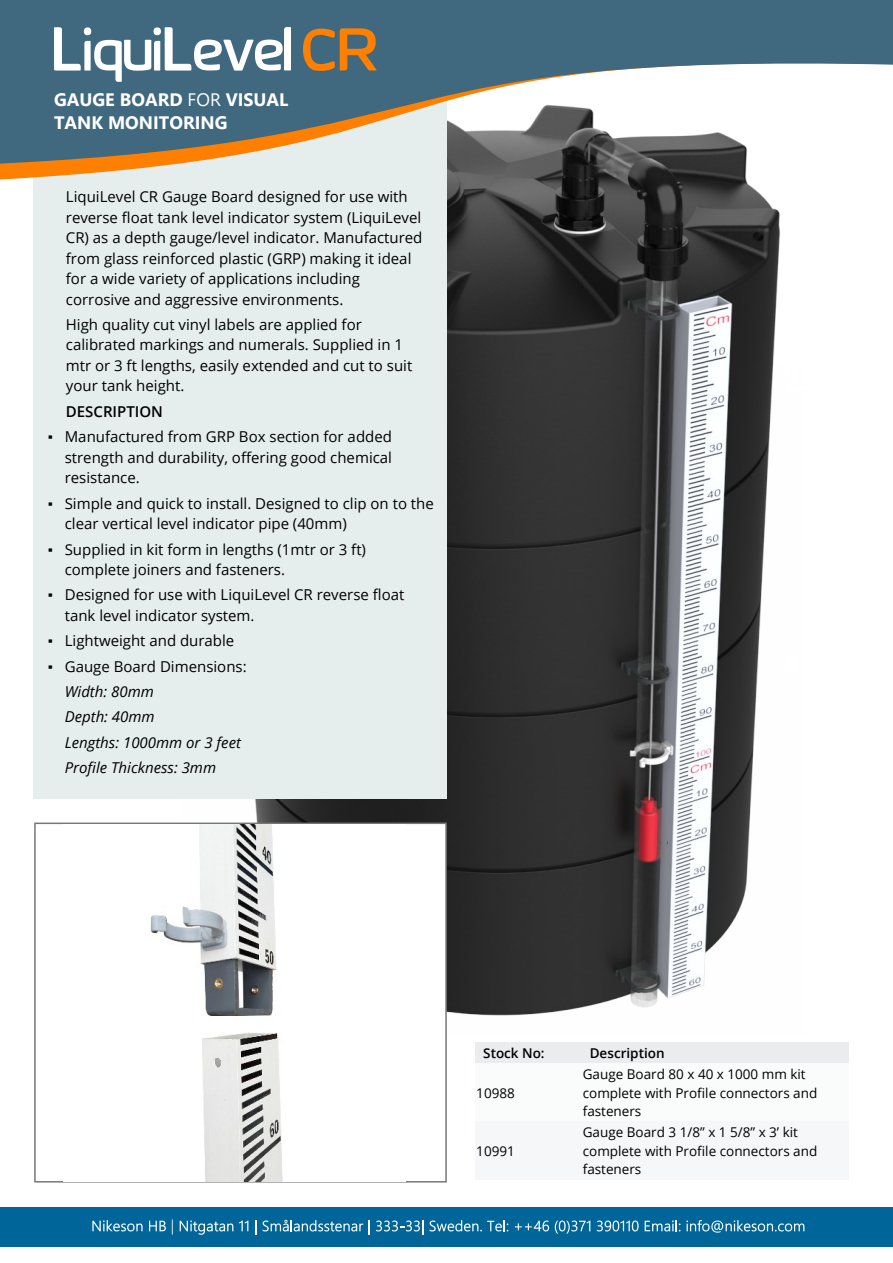
<style>
.page{position:relative;width:893px;height:1263px;background:#fff}
.page>*{position:absolute;margin:0;border:0;box-sizing:border-box;transform-origin:0 0}
.t1{font:700 18px/24px "Segoe UI";color:#fff}
.t2{font:15px/20.4px "Open Sans";color:#000}
.t3{font:italic 15px/25.3px "Open Sans";color:#000}
.t4{font:600 15px "Open Sans";color:#000}
.t5{font:300 15px "Segoe UI";color:#fff}
.t6{font:13.5px/18.5px "Open Sans";color:#000}
.t7{font:600 13.5px "Open Sans";color:#000}
.s1{font-weight:400}
.s2{font-family:"Times New Roman"}
.s3{font-family:"Times New Roman";font-style:normal}
.s4{font-style:normal}
</style>
<div class="page">
<img style="left:177px;top:180px;width:603px;height:836px">
<div style="left:34px;top:822px;width:413px;height:360px;background:#fff;border:2px solid #777"></div>
<img style="left:63px;top:824px;width:343px;height:357px">
<div style="left:33px;top:39px;width:413px;height:759px;background:#e6eded"></div>
<svg style="left:0;top:164px;width:747px;height:16px"></svg>
<svg style="left:0;top:0;width:893px;height:164px;fill:#40697f"></svg>
<svg style="left:54px;top:27px;width:237px;height:55px;background:#7d98a7"></svg>
<div style="left:475px;top:1042px;width:106px;height:21px;background:#eaecee"></div>
<div style="left:581px;top:1042px;width:268px;height:21px;background:#eaecee"></div>
<div style="left:475px;top:1063px;width:106px;height:58px;background:#fafbfb"></div>
<div style="left:581px;top:1063px;width:268px;height:58px;background:#fafbfb"></div>
<div style="left:475px;top:1121px;width:106px;height:59px;background:#f6f7f8"></div>
<div style="left:581px;top:1121px;width:268px;height:59px;background:#f6f7f8"></div>
<div style="left:1px;top:1208px;width:892px;height:39px;background:#069"></div>
<svg style="left:180px;top:1220px;width:53px;height:15px"></svg>
<svg style="left:239px;top:1220px;width:9px;height:11px"></svg>
<svg style="left:255px;top:1220px;width:1px;height:15px"></svg>
<svg style="left:263px;top:1220px;width:100px;height:11px"></svg>
<svg style="left:369px;top:1220px;width:1px;height:15px"></svg>
<svg style="left:376px;top:1220px;width:47px;height:15px"></svg>
<svg style="left:430px;top:1220px;width:78px;height:11px"></svg>
<svg style="left:515px;top:1220px;width:34px;height:11px"></svg>
<svg style="left:555px;top:1220px;width:35px;height:13px"></svg>
<svg style="left:597px;top:1220px;width:42px;height:11px"></svg>
<svg style="left:645px;top:1220px;width:35px;height:11px"></svg>
<svg style="left:686px;top:1220px;width:118px;height:12px"></svg>
<svg style="left:92px;top:1220px;width:51px;height:11px"></svg>
<svg style="left:149px;top:1221px;width:17px;height:10px"></svg>
<svg style="left:303px;top:28px;width:73px;height:43px;background:#967345"></svg>
<p class="t1" style="left:54px;top:89px;width:236px">GAUGE BOARD <span class="s1">FOR</span> VISUAL<br>TANK MONITORING</p>
<p class="t2" style="left:66px;top:188px;width:358px">LiquiLevel CR Gauge Board designed for use with reverse float tank level indicator system (LiquiLevel CR) as a depth gauge/level indicator. Manufactured from glass reinforced plastic (GRP) making it ideal for a wide variety of applications including corrosive and aggressive environments.</p>
<p class="t2" style="left:66px;top:316px;width:348px">High quality cut vinyl labels are applied for calibrated markings and numerals. Supplied in 1 mtr or 3 ft lengths, easily extended and cut to suit your tank height.</p>
<p class="t4" style="left:66px;top:405px;width:99px">DESCRIPTION</p>
<p class="t2" style="left:65px;top:428px;width:329px;text-align:justify;text-indent:-17px"><span class="s2">▪</span> Manufactured from GRP Box section for added strength and durability, offering good chemical resistance.</p>
<p class="t2" style="left:65px;top:495px;width:371px;text-indent:-17px"><span class="s2">▪</span> Simple and quick to install. Designed to clip on to the clear vertical level indicator pipe (40mm)</p>
<p class="t2" style="left:65px;top:540px;width:303px;text-indent:-17px"><span class="s2">▪</span> Supplied in kit form in lengths (1mtr or 3 ft) complete joiners and fasteners.</p>
<p class="t2" style="left:65px;top:586px;width:341px;text-indent:-17px"><span class="s2">▪</span> Designed for use with LiquiLevel CR reverse float tank level indicator system.</p>
<p class="t2" style="left:48px;top:632px;width:188px"><span class="s2">▪</span> Lightweight and durable</p>
<p class="t3" style="left:65px;top:655px;width:183px;text-indent:-17px"><span class="s3">▪</span> <span class="s4">Gauge Board Dimensions:<br></span>Width: 80mm<br>Depth: 40mm<br>Lengths: 1000mm or 3 feet<br>Profile Thickness: 3mm</p>
<p class="t5" style="left:171px;top:1220px;width:5px">|</p>
<p class="t7" style="left:483px;top:1047px;width:63px">Stock No:</p>
<p class="t7" style="left:590px;top:1047px;width:76px">Description</p>
<p class="t6" style="left:476px;top:1085px;width:40px">10988</p>
<p class="t6" style="left:583px;top:1066px;width:236px">Gauge Board 80 x 40 x 1000 mm kit complete with Profile connectors and fasteners</p>
<p class="t6" style="left:476px;top:1143px;width:40px">10991</p>
<p class="t6" style="left:583px;top:1125px;width:236px">Gauge Board 3 1/8” x 1 5/8” x 3’ kit complete with Profile connectors and fasteners</p>
</div>
